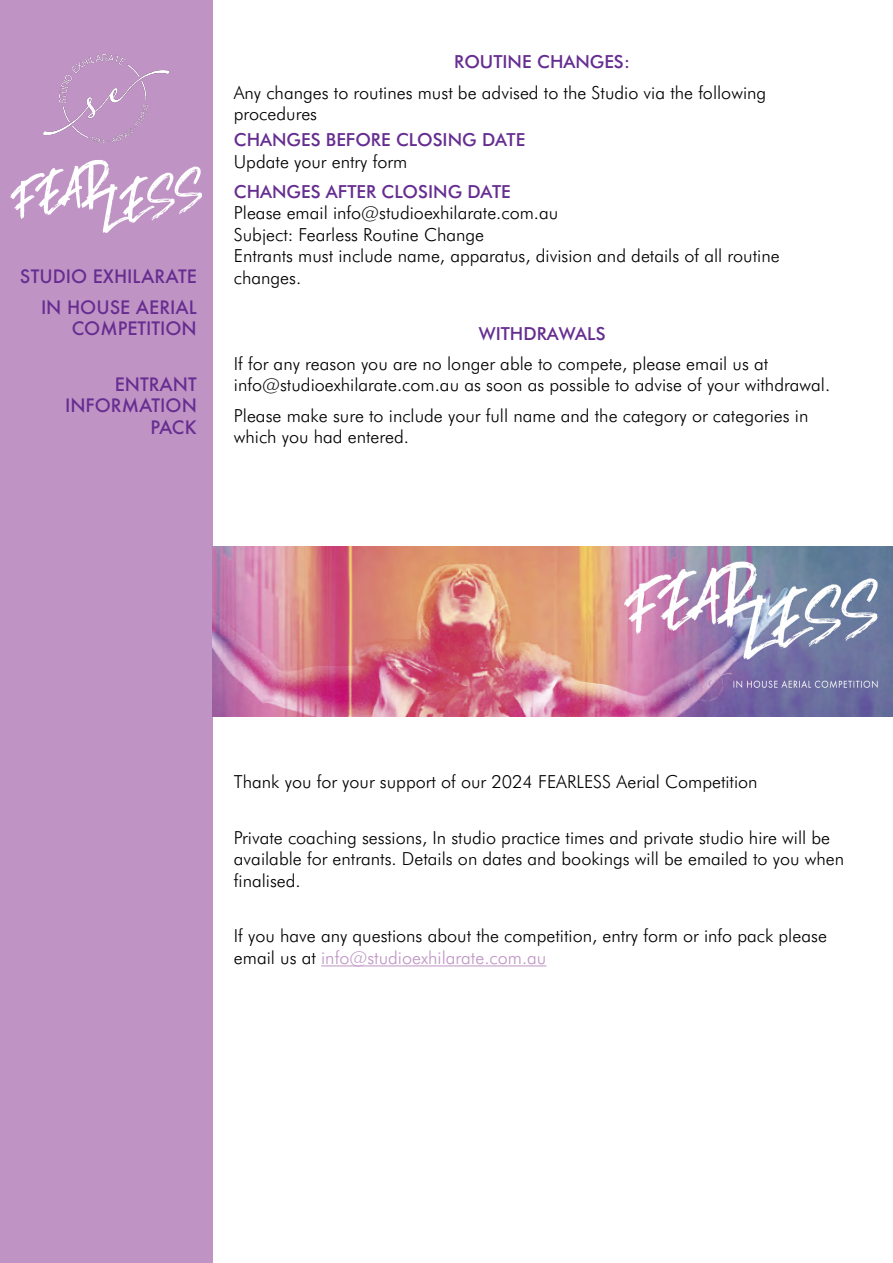
<style>
.page{position:relative;width:893px;height:1263px;background:#fff}
.page>*{position:absolute;margin:0;border:0;box-sizing:border-box;transform-origin:0 0}
.t1{font:300 18px/21.6px "Futura BT";color:#000}
.t2{font:500 18px "Futura BT";color:#662d91}
.t3{font:500 18px/21.6px "Futura";color:#662d91;text-align:right}
.s1{color:#bf94c4}
</style>
<div class="page">
<div style="left:0;top:0;width:213px;height:1263px;background:#bf94c4"></div>
<svg style="left:10px;top:160px;width:192px;height:73px"></svg>
<img style="left:44px;top:54px;width:125px;height:89px">
<hr style="left:321px;top:965px;width:225px;height:1px;background:#bf94c4">
<img style="left:213px;top:546px;width:680px;height:170px">
<p class="t3" style="left:20px;top:261px;width:178px;line-height:30.2px">STUDIO EXHILARATE<br>IN HOUSE AERIAL</p>
<p class="t3" style="left:72px;top:317px;width:127px">COMPETITION</p>
<p class="t3" style="left:65px;top:373px;width:133px">ENTRANT<br>INFORMATION<br>PACK</p>
<p class="t2" style="left:454px;top:51px;width:177px">ROUTINE CHANGES:</p>
<p class="t1" style="left:234px;top:81px;width:534px">Any changes to routines must be advised to the Studio via the following procedures</p>
<p class="t2" style="left:234px;top:129px;width:293px">CHANGES BEFORE CLOSING DATE</p>
<p class="t1" style="left:234px;top:150px;width:175px">Update your entry form</p>
<p class="t2" style="left:234px;top:180px;width:278px">CHANGES AFTER CLOSING DATE</p>
<p class="t1" style="left:234px;top:202px;width:547px">Please email info@studioexhilarate.com.au<br>Subject: Fearless Routine Change<br>Entrants must include name, apparatus, division and details of all routine changes.</p>
<p class="t2" style="left:479px;top:322px;width:128px">WITHDRAWALS</p>
<p class="t1" style="left:234px;top:352px;width:598px">If for any reason you are no longer able to compete, please email us at info@studioexhilarate.com.au as soon as possible to advise of your withdrawal.</p>
<p class="t1" style="left:234px;top:404px;width:576px">Please make sure to include your full name and the category or categories in which you had entered.</p>
<p class="t1" style="left:234px;top:770px;width:525px">Thank you for your support of our 2024 FEARLESS Aerial Competition</p>
<p class="t1" style="left:234px;top:826px;width:612px">Private coaching sessions, In studio practice times and private studio hire will be available for entrants. Details on dates and bookings will be emailed to you when finalised.</p>
<p class="t1" style="left:234px;top:925px;width:595px">If you have any questions about the competition, entry form or info pack please email us at <span class="s1">info@studioexhilarate.com.au</span></p>
</div>
